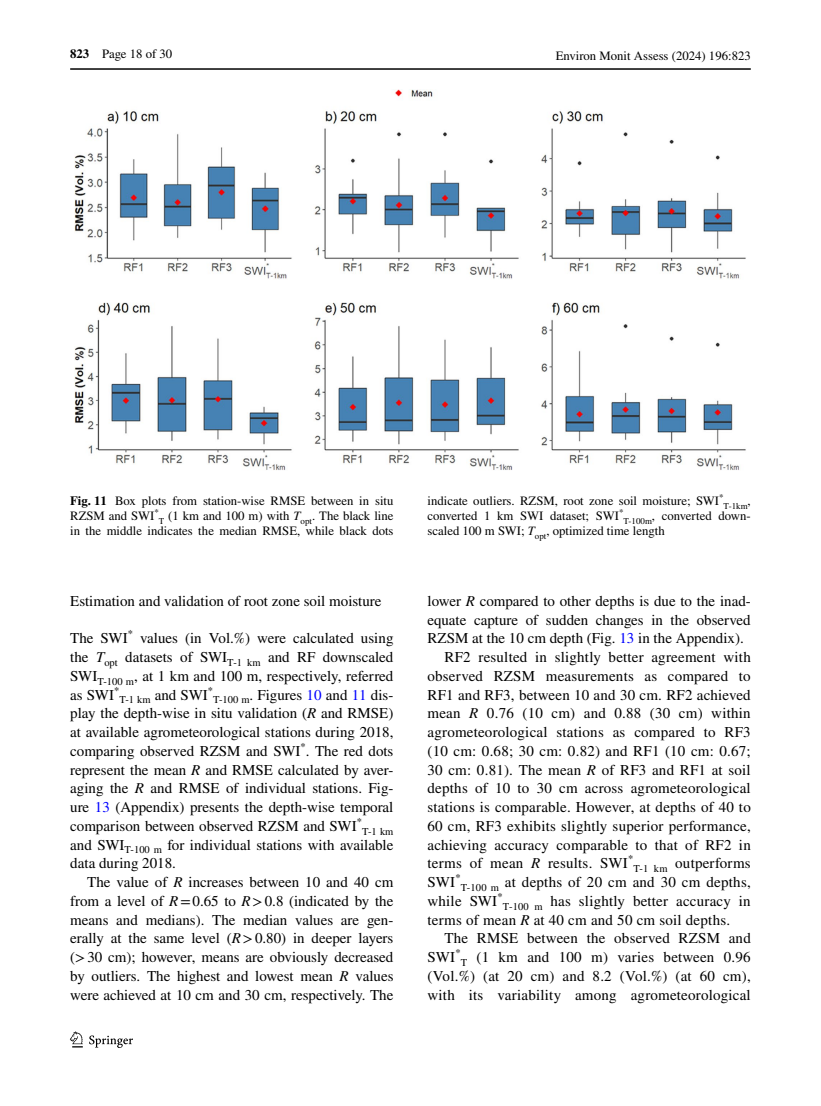
<style>
.page{position:relative;width:821px;height:1106px;background:#fff}
.page>*{position:absolute;margin:0;border:0;box-sizing:border-box;transform-origin:0 0}
.t1{font:15px/18.8px "STIX";letter-spacing:.015em;color:#000;text-align:justify}
.t2{font:12.75px/15px "STIX";color:#000;text-align:justify}
.t3{font:10.5px "STIX";color:#000}
.t4{font:8.85px "STIX";color:#000}
.s1{font-weight:700}
.s2{font-style:italic}
.s3{color:#00f}
</style>
<div class="page">
<hr style="left:70px;top:68px;width:680px;height:2px;background:#000">
<svg style="left:70px;top:1031px;width:13px;height:16px"></svg>
<svg style="left:89px;top:1035px;width:44px;height:13px"></svg>
<img style="left:74px;top:89px;width:672px;height:381px">
<p class="t2" style="left:70px;top:47px;width:104px"><span class="s1">823</span> Page 18 of 30</p>
<p class="t2" style="left:555px;top:49px;width:197px">Environ Monit Assess (2024) 196:823</p>
<p class="t2" style="left:70px;top:494px;width:325px"><span class="s1">Fig. 11</span> Box plots from station-wise RMSE between in situ RZSM and SWI<sup>*</sup><sub>T</sub> (1 km and 100 m) with <span class="s2">T</span><sub>opt</sub>. The black line in the middle indicates the median RMSE, while black dots</p>
<p class="t2" style="left:427px;top:494px;width:297px">indicate outliers. RZSM, root zone soil moisture; SWI<sup>*</sup></p>
<p class="t4" style="left:723px;top:499px;width:29px">T-1km<sup>,</sup></p>
<p class="t2" style="left:427px;top:509px;width:325px">converted 1 km SWI dataset; SWI<sup>*</sup><sub>T-100m</sub>, converted down&shy;scaled 100 m SWI; <span class="s2">T</span><sub>opt</sub>, optimized time length</p>
<p class="t1" style="left:70px;top:592px;width:313px">Estimation and validation of root zone soil moisture</p>
<p class="t1" style="left:70px;top:630px;width:325px">The SWI<sup>*</sup> values (in Vol.%) were calculated using the <span class="s2">T</span><sub>opt</sub> datasets of SWI<sub>T-1</sub> <sub>km</sub> and RF downscaled SWI<sub>T-100</sub> <sub>m</sub>, at 1 km and 100 m, respectively, referred as SWI<sup>*</sup></p>
<p class="t3" style="left:119px;top:692px;width:95px">T-1 km <sup>and</sup> <sup>SWI</sup>*</p>
<p class="t1" style="left:70px;top:686px;width:325px;text-indent:143px"><sub>T-100</sub> <sub>m</sub>. Figures <span class="s3">10</span> and <span class="s3">11</span> dis&shy;play the depth-wise in situ validation (<span class="s2">R</span> and RMSE) at available agrometeorological stations during 2018, comparing observed RZSM and SWI<sup>*</sup>. The red dots represent the mean <span class="s2">R</span> and RMSE calculated by aver&shy;aging the <span class="s2">R</span> and RMSE of individual stations. Fig&shy;ure <span class="s3">13</span> (Appendix) presents the depth-wise temporal comparison between observed RZSM and SWI<sup>*</sup></p>
<p class="t3" style="left:362px;top:824px;width:33px">T-1 km</p>
<p class="t1" style="left:70px;top:836px;width:325px">and SWI<sub>T-100</sub> <sub>m</sub> for individual stations with available data during 2018.</p>
<p class="t1" style="left:70px;top:873px;width:325px;text-indent:17px">The value of <span class="s2">R</span> increases between 10 and 40 cm from a level of <span class="s2">R</span>=0.65 to <span class="s2">R</span>&gt;0.8 (indicated by the means and medians). The median values are gen&shy;erally at the same level (<span class="s2">R</span>&gt;0.80) in deeper layers (&gt;30 cm); however, means are obviously decreased by outliers. The highest and lowest mean <span class="s2">R</span> values were achieved at 10 cm and 30 cm, respectively. The</p>
<p class="t1" style="left:427px;top:592px;width:325px">lower <span class="s2">R</span> compared to other depths is due to the inad-</p>
<p class="t1" style="left:427px;top:611px;width:325px">equate capture of sudden changes in the observed</p>
<p class="t1" style="left:427px;top:630px;width:318px">RZSM at the 10 cm depth (Fig. <span class="s3">13</span> in the Appendix).</p>
<p class="t1" style="left:444px;top:648px;width:308px">RF2 resulted in slightly better agreement with</p>
<p class="t1" style="left:427px;top:667px;width:325px">observed RZSM measurements as compared to</p>
<p class="t1" style="left:427px;top:686px;width:325px">RF1 and RF3, between 10 and 30 cm. RF2 achieved</p>
<p class="t1" style="left:427px;top:705px;width:325px">mean <span class="s2">R</span> 0.76 (10 cm) and 0.88 (30 cm) within</p>
<p class="t1" style="left:427px;top:723px;width:325px">agrometeorological stations as compared to RF3</p>
<p class="t1" style="left:427px;top:742px;width:325px">(10 cm: 0.68; 30 cm: 0.82) and RF1 (10 cm: 0.67;</p>
<p class="t1" style="left:427px;top:761px;width:325px">30 cm: 0.81). The mean <span class="s2">R</span> of RF3 and RF1 at soil</p>
<p class="t1" style="left:427px;top:780px;width:325px">depths of 10 to 30 cm across agrometeorological</p>
<p class="t1" style="left:427px;top:798px;width:325px">stations is comparable. However, at depths of 40 to</p>
<p class="t1" style="left:427px;top:817px;width:325px">60 cm, RF3 exhibits slightly superior performance,</p>
<p class="t1" style="left:427px;top:836px;width:325px">achieving accuracy comparable to that of RF2 in</p>
<p class="t1" style="left:427px;top:855px;width:325px">terms of mean <span class="s2">R</span> results. SWI<sup>*</sup><sub>T-1</sub> <sub>km</sub> outperforms</p>
<p class="t1" style="left:427px;top:873px;width:325px">SWI<sup>*</sup><sub>T-100</sub> <sub>m</sub> at depths of 20 cm and 30 cm depths,</p>
<p class="t1" style="left:427px;top:892px;width:325px">while SWI<sup>*</sup><sub>T-100</sub> <sub>m</sub> has slightly better accuracy in</p>
<p class="t1" style="left:427px;top:911px;width:304px">terms of mean <span class="s2">R</span> at 40 cm and 50 cm soil depths.</p>
<p class="t1" style="left:444px;top:930px;width:308px">The RMSE between the observed RZSM and</p>
<p class="t1" style="left:427px;top:948px;width:325px">SWI<sup>*</sup><sub>T</sub> (1 km and 100 m) varies between 0.96</p>
<p class="t1" style="left:427px;top:967px;width:325px">(Vol.%) (at 20 cm) and 8.2 (Vol.%) (at 60 cm),</p>
<p class="t1" style="left:427px;top:986px;width:325px">with its variability among agrometeorological</p>
</div>
